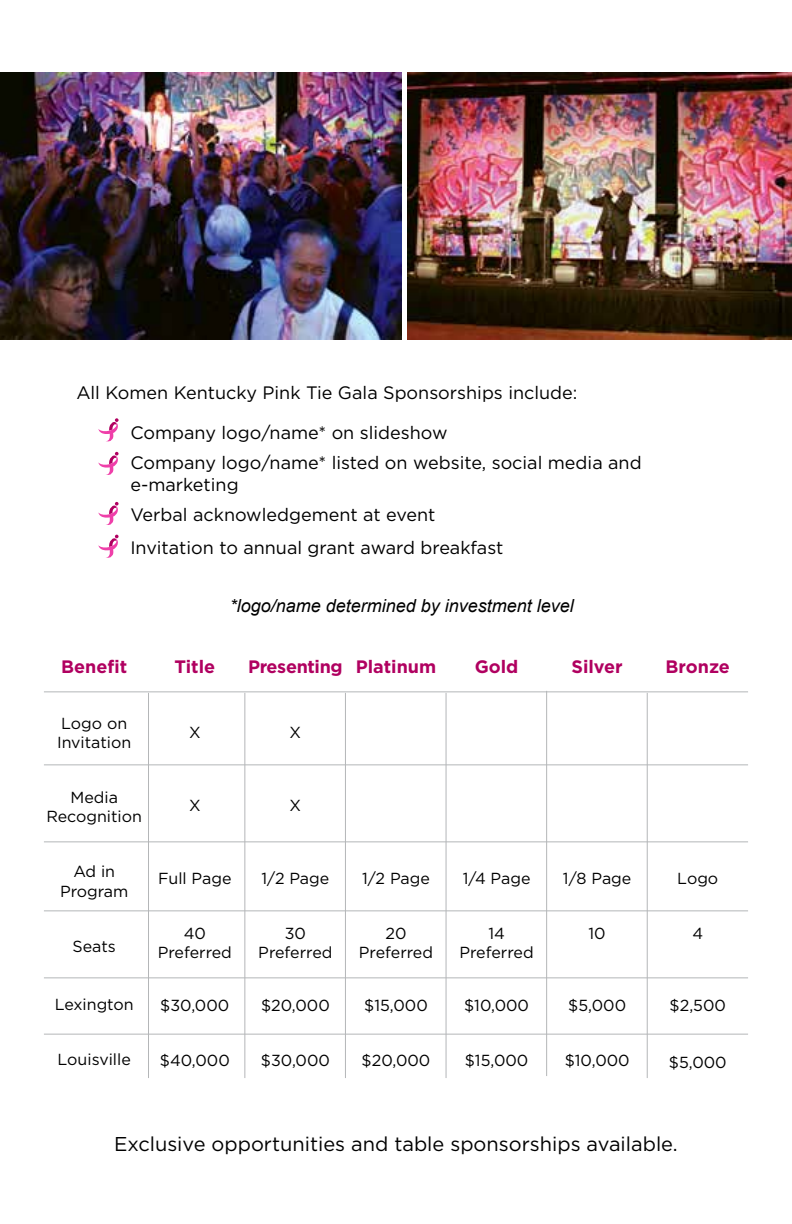
<style>
.page{position:relative;width:792px;height:1224px;background:#fff}
.page>*{position:absolute;margin:0;border:0;box-sizing:border-box;transform-origin:0 0}
.t1{font:20px "Gotham";color:#000}
.t2{font:18px/39.6px "Gotham";color:#000}
.t3{font:italic 18px "Arial";color:#000}
.t4{font:700 18px "Gotham";color:#b00060}
.t5{font:700 18px "Gotham";letter-spacing:-.02em;color:#b00060}
.t6{font:16px/19.2px "Gotham";color:#000;text-align:center}
</style>
<div class="page">
<svg style="left:98px;top:418px;width:21px;height:24px"></svg>
<svg style="left:98px;top:452px;width:21px;height:23px"></svg>
<svg style="left:98px;top:502px;width:21px;height:23px"></svg>
<svg style="left:98px;top:535px;width:21px;height:23px"></svg>
<hr style="left:44px;top:692px;width:704px;height:1px;background:#b4b6b8">
<hr style="left:44px;top:765px;width:704px;height:1px;background:#b4b6b8">
<hr style="left:44px;top:842px;width:704px;height:1px;background:#b4b6b8">
<hr style="left:44px;top:911px;width:704px;height:1px;background:#b4b6b8">
<hr style="left:44px;top:978px;width:704px;height:1px;background:#b4b6b8">
<hr style="left:44px;top:1034px;width:704px;height:1px;background:#b4b6b8">
<hr style="left:148px;top:693px;width:1px;height:385px;background:#b4b6b8">
<hr style="left:245px;top:693px;width:1px;height:385px;background:#b4b6b8">
<hr style="left:345px;top:693px;width:1px;height:385px;background:#b4b6b8">
<hr style="left:446px;top:693px;width:1px;height:385px;background:#b4b6b8">
<hr style="left:546px;top:691px;width:1px;height:385px;background:#b4b6b8">
<hr style="left:647px;top:693px;width:1px;height:385px;background:#b4b6b8">
<img style="left:0;top:72px;width:402px;height:268px">
<img style="left:408px;top:72px;width:384px;height:268px">
<p class="t2" style="left:130px;top:373px;width:449px;text-indent:-54px">All Komen Kentucky Pink Tie Gala Sponsorships include:<br>Company logo/name* on slideshow</p>
<p class="t2" style="left:130px;top:452px;width:513px;line-height:21.6px">Company logo/name* listed on website, social media and e-marketing</p>
<p class="t2" style="left:130px;top:499px;width:375px;line-height:33px">Verbal acknowledgement at event<br>Invitation to annual grant award breakfast</p>
<p class="t4" style="left:61px;top:655px;width:68px">Benefit</p>
<p class="t6" style="left:57px;top:713px;width:76px;text-align:left">Logo on<br>Invitation</p>
<p class="t6" style="left:46px;top:788px;width:97px">Media<br>Recognition</p>
<p class="t6" style="left:60px;top:862px;width:70px">Ad in<br>Program</p>
<p class="t6" style="left:73px;top:937px;width:45px">Seats</p>
<p class="t6" style="left:55px;top:995px;width:81px">Lexington</p>
<p class="t6" style="left:58px;top:1050px;width:75px">Louisville</p>
<p class="t3" style="left:230px;top:594px;width:346px">*logo/name determined by investment level</p>
<p class="t4" style="left:174px;top:655px;width:42px">Title</p>
<p class="t5" style="left:248px;top:655px;width:96px">Presenting</p>
<p class="t4" style="left:356px;top:655px;width:82px">Platinum</p>
<p class="t4" style="left:475px;top:655px;width:45px">Gold</p>
<p class="t4" style="left:572px;top:655px;width:53px">Silver</p>
<p class="t6" style="left:189px;top:722px;width:13px">X</p>
<p class="t6" style="left:290px;top:722px;width:13px">X</p>
<p class="t6" style="left:189px;top:796px;width:13px">X</p>
<p class="t6" style="left:290px;top:796px;width:13px">X</p>
<p class="t6" style="left:158px;top:869px;width:75px">Full Page</p>
<p class="t6" style="left:262px;top:869px;width:69px">1/2 Page</p>
<p class="t6" style="left:362px;top:869px;width:69px">1/2 Page</p>
<p class="t6" style="left:463px;top:869px;width:69px">1/4 Page</p>
<p class="t6" style="left:563px;top:869px;width:70px">1/8 Page</p>
<p class="t6" style="left:158px;top:924px;width:76px">40<br>Preferred</p>
<p class="t6" style="left:258px;top:924px;width:76px">30<br>Preferred</p>
<p class="t6" style="left:359px;top:924px;width:76px">20<br>Preferred</p>
<p class="t6" style="left:459px;top:924px;width:76px">14<br>Preferred</p>
<p class="t6" style="left:589px;top:924px;width:19px">10</p>
<p class="t6" style="left:160px;top:995px;width:71px">$30,000</p>
<p class="t6" style="left:261px;top:995px;width:70px">$20,000</p>
<p class="t6" style="left:364px;top:995px;width:65px">$15,000</p>
<p class="t6" style="left:464px;top:995px;width:66px">$10,000</p>
<p class="t6" style="left:568px;top:995px;width:59px">$5,000</p>
<p class="t6" style="left:160px;top:1051px;width:71px">$40,000</p>
<p class="t6" style="left:261px;top:1051px;width:71px">$30,000</p>
<p class="t6" style="left:362px;top:1051px;width:70px">$20,000</p>
<p class="t6" style="left:465px;top:1051px;width:65px">$15,000</p>
<p class="t6" style="left:565px;top:1051px;width:66px">$10,000</p>
<p class="t4" style="left:666px;top:655px;width:66px">Bronze</p>
<p class="t6" style="left:677px;top:869px;width:43px">Logo</p>
<p class="t6" style="left:692px;top:924px;width:12px">4</p>
<p class="t6" style="left:670px;top:995px;width:58px">$2,500</p>
<p class="t6" style="left:669px;top:1053px;width:59px">$5,000</p>
<p class="t1" style="left:114px;top:1133px;width:565px">Exclusive opportunities and table sponsorships available.</p>
</div>
